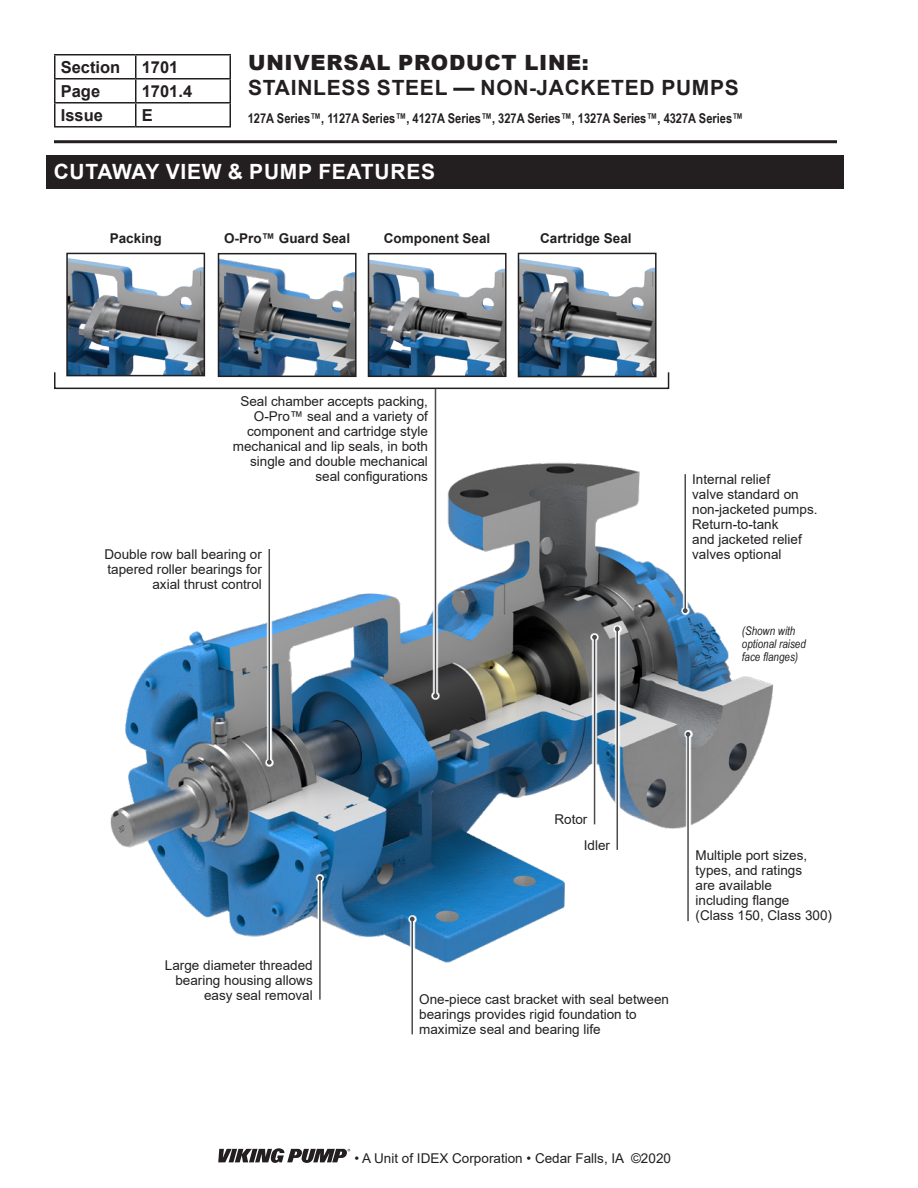
<style>
.page{position:relative;width:918px;height:1188px;background:#fff}
.page>*{position:absolute;margin:0;border:0;box-sizing:border-box;transform-origin:0 0}
.t1{font:700 21px "Arial";letter-spacing:.035em;color:#231f20}
.BLACK_BAR_Caps_Heade{font:700 21px "Arial";letter-spacing:.035em;color:#fff}
.t2{font:900 21px "Arial";letter-spacing:.035em;color:#231f20}
.t3{font:700 16.5px "Arial";color:#231f20}
.Callouts_-_Right{font:13.5px/15px "Arial";color:#231f20;text-align:right}
.Callouts_-_Left{font:13.5px/15px "Arial";color:#231f20}
.t4{font:700 13.5px "Arial Narrow";color:#231f20}
.Image_Description{font:700 13.5px "Arial";color:#231f20}
.Pump_Note{font:italic 12px/12.8px "Arial Narrow";color:#231f20}
</style>
<div class="page">
<img style="left:110px;top:462px;width:664px;height:501px">
<img style="left:521px;top:259px;width:133px;height:113px">
<div style="left:518px;top:253px;width:139px;height:124px;border:2px solid #231f20"></div>
<img style="left:221px;top:259px;width:133px;height:113px">
<div style="left:218px;top:253px;width:139px;height:124px;border:2px solid #231f20"></div>
<img style="left:371px;top:260px;width:133px;height:112px">
<div style="left:368px;top:253px;width:139px;height:124px;border:2px solid #231f20"></div>
<img style="left:69px;top:258px;width:133px;height:114px">
<div style="left:66px;top:253px;width:139px;height:123px;border:2px solid #231f20"></div>
<div style="left:47px;top:155px;width:797px;height:33px;background:#231f20"></div>
<div style="left:681px;top:472px;width:8px;height:143px;background:#fff"></div>
<hr style="left:684px;top:474px;width:2px;height:137px;background:#4b4c4d">
<svg style="left:683px;top:608px;width:5px;height:5px"></svg>
<svg style="left:431px;top:389px;width:9px;height:311px"></svg>
<hr style="left:435px;top:389px;width:1px;height:307px;background:#4b4c4d">
<svg style="left:433px;top:693px;width:5px;height:5px"></svg>
<svg style="left:265px;top:547px;width:8px;height:219px"></svg>
<hr style="left:269px;top:549px;width:1px;height:213px;background:#4b4c4d">
<svg style="left:267px;top:760px;width:5px;height:5px"></svg>
<svg style="left:408px;top:915px;width:8px;height:120px"></svg>
<hr style="left:411px;top:919px;width:2px;height:115px;background:#4b4c4d">
<svg style="left:410px;top:917px;width:5px;height:4px"></svg>
<svg style="left:613px;top:625px;width:8px;height:227px"></svg>
<hr style="left:617px;top:629px;width:1px;height:221px;background:#4b4c4d">
<svg style="left:615px;top:627px;width:5px;height:4px"></svg>
<svg style="left:590px;top:633px;width:9px;height:193px"></svg>
<hr style="left:594px;top:637px;width:1px;height:187px;background:#4b4c4d">
<svg style="left:592px;top:635px;width:5px;height:5px"></svg>
<svg style="left:684px;top:730px;width:8px;height:193px"></svg>
<hr style="left:687px;top:734px;width:2px;height:187px;background:#4b4c4d">
<svg style="left:686px;top:732px;width:4px;height:5px"></svg>
<svg style="left:316px;top:874px;width:8px;height:89px"></svg>
<hr style="left:319px;top:878px;width:2px;height:122px;background:#4b4c4d">
<svg style="left:318px;top:876px;width:4px;height:5px"></svg>
<div style="left:54px;top:372px;width:615px;height:17px;border:2px solid #231f20"></div>
<hr style="left:54px;top:54px;width:82px;height:2px;background:#231f20">
<hr style="left:54px;top:56px;width:2px;height:22px;background:#231f20">
<hr style="left:136px;top:54px;width:95px;height:2px;background:#231f20">
<hr style="left:54px;top:78px;width:82px;height:2px;background:#231f20">
<hr style="left:54px;top:80px;width:2px;height:22px;background:#231f20">
<hr style="left:54px;top:102px;width:82px;height:2px;background:#231f20">
<hr style="left:54px;top:104px;width:2px;height:22px;background:#231f20">
<svg style="left:55px;top:55px;width:176px;height:71px"></svg>
<hr style="left:54px;top:126px;width:82px;height:2px;background:#231f20">
<hr style="left:136px;top:126px;width:95px;height:2px;background:#231f20">
<hr style="left:54px;top:140px;width:783px;height:3px;background:#231f20">
<svg style="left:218px;top:1148px;width:132px;height:15px"></svg>
<h1 class="t2" style="left:248px;top:47px;width:342px">UNIVERSAL PRODUCT LINE:</h1>
<h1 class="t1" style="left:248px;top:73px;width:492px">STAINLESS STEEL — NON-JACKETED PUMPS</h1>
<p class="t3" style="left:61px;top:55px;width:61px">Section</p>
<p class="t3" style="left:142px;top:55px;width:38px">1701</p>
<p class="t3" style="left:61px;top:79px;width:41px">Page</p>
<p class="t3" style="left:142px;top:79px;width:52px">1701.4</p>
<p class="t3" style="left:61px;top:103px;width:44px">Issue</p>
<p class="t3" style="left:142px;top:103px;width:13px">E</p>
<p class="t4" style="left:248px;top:108px;width:497px">127A Series™, 1127A Series™, 4127A Series™, 327A Series™, 1327A Series™, 4327A Series™</p>
<p class="BLACK_BAR_Caps_Heade" style="left:54px;top:157px;width:383px">CUTAWAY VIEW &amp; PUMP FEATURES</p>
<p class="Image_Description" style="left:110px;top:229px;width:53px">Packing</p>
<p class="Image_Description" style="left:224px;top:229px;width:128px">O-Pro™ Guard Seal</p>
<p class="Image_Description" style="left:384px;top:229px;width:108px">Component Seal</p>
<p class="Image_Description" style="left:540px;top:229px;width:93px">Cartridge Seal</p>
<p class="Callouts_-_Right" style="left:233px;top:394px;width:197px">Seal chamber accepts packing,<br>O-Pro™ seal and a variety of component and cartridge style mechanical and lip seals, in both single and double mechanical seal configurations</p>
<p class="Callouts_-_Right" style="left:104px;top:547px;width:159px">Double row ball bearing or tapered roller bearings for axial thrust control</p>
<p class="Callouts_-_Left" style="left:692px;top:472px;width:127px">Internal relief<br>valve standard on non-jacketed pumps.<br>Return-to-tank<br>and jacketed relief valves optional</p>
<p class="Pump_Note" style="left:742px;top:624px;width:65px">(Shown with optional raised face flanges)</p>
<p class="Callouts_-_Right" style="left:165px;top:957px;width:149px">Large diameter threaded bearing housing allows easy seal removal</p>
<p class="Callouts_-_Right" style="left:554px;top:812px;width:35px">Rotor</p>
<p class="Callouts_-_Right" style="left:584px;top:838px;width:28px">Idler</p>
<p class="Callouts_-_Left" style="left:696px;top:847px;width:138px">Multiple port sizes, types, and ratings<br>are available<br>including flange<br>(Class 150, Class 300)</p>
<p class="Callouts_-_Left" style="left:419px;top:992px;width:251px">One-piece cast bracket with seal between bearings provides rigid foundation to maximize seal and bearing life</p>
<p class="Callouts_-_Right" style="left:354px;top:1150px;width:318px">• A Unit of IDEX Corporation • Cedar Falls, IA ©2020</p>
</div>
